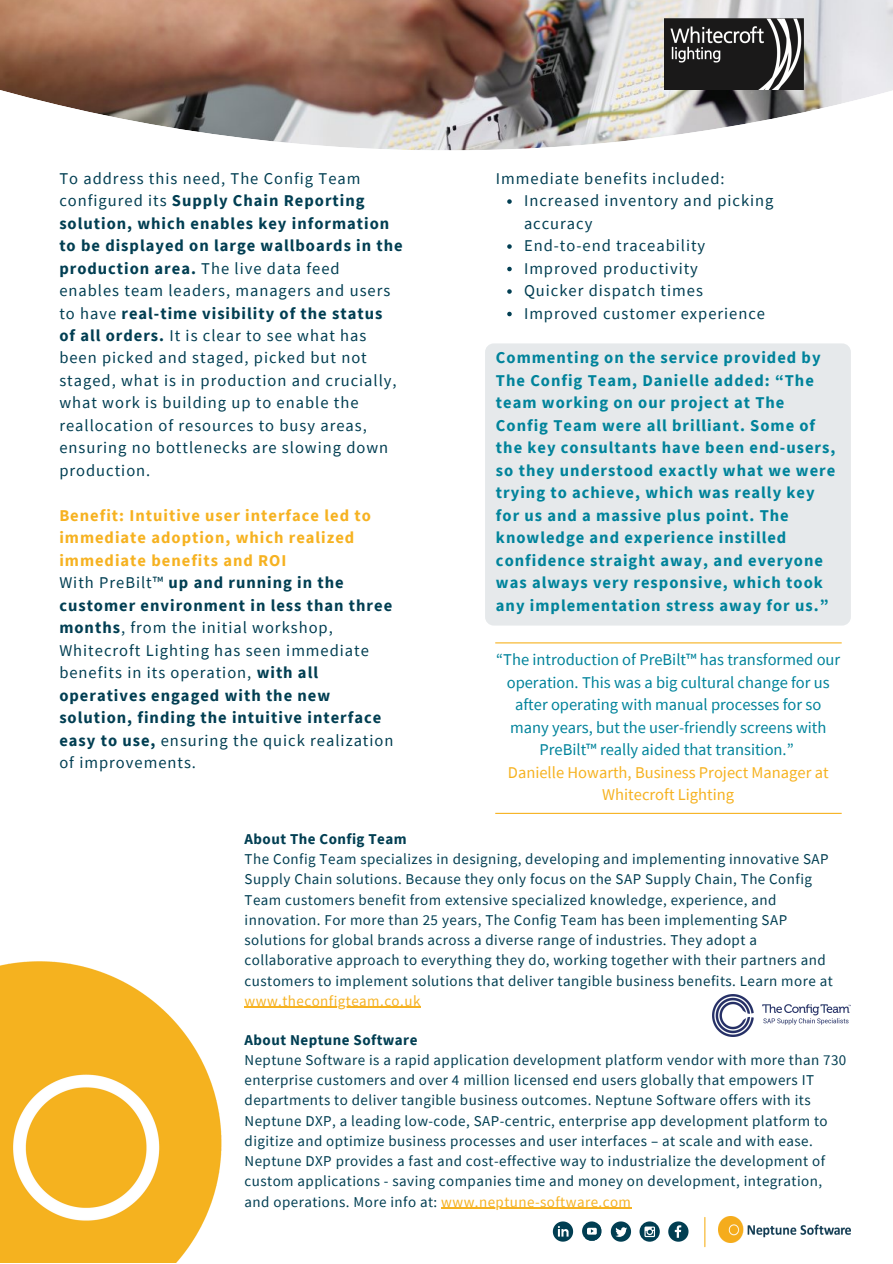
<style>
.page{position:relative;width:893px;height:1264px;background:#fff}
.page>*{position:absolute;margin:0;border:0;box-sizing:border-box;transform-origin:0 0}
.t1{font:16.5px/22.5px "Source Sans Pro";letter-spacing:.06em;color:#013e52}
.t2{font:700 16.5px/22.5px "Source Sans Pro";letter-spacing:.06em;color:#00839b}
.t3{font:700 16.5px/22.5px "Source Sans Pro";letter-spacing:.06em;color:#013e52}
.t4{font:16.5px/22.5px "Source Sans Pro";color:#00839b;text-align:center}
.t5{font:700 16.5px/22.5px "Source Sans Pro";letter-spacing:.06em;color:#f6b221}
.t6{font:16.5px/22.5px "Source Sans Pro";color:#f6b221;text-align:center}
.t7{font:15px/20.2px "Source Sans Pro";letter-spacing:.03em;color:#013e52}
.t8{font:700 15px "Source Sans Pro";letter-spacing:.03em;color:#013e52}
.s1{font-weight:700}
.s2{font-weight:400}
.s3{color:#f6b221}
</style>
<div class="page">
<svg style="left:610px;top:1221px;width:21px;height:20px"></svg>
<svg style="left:553px;top:1221px;width:20px;height:20px"></svg>
<svg style="left:639px;top:1221px;width:20px;height:20px"></svg>
<svg style="left:644px;top:1226px;width:11px;height:10px"></svg>
<svg style="left:582px;top:1221px;width:19px;height:19px"></svg>
<svg style="left:585px;top:1224px;width:17px;height:17px"></svg>
<img style="left:0;top:0;width:892px;height:76px">
<svg style="left:0;top:76px;width:892px;height:127px"></svg>
<svg style="left:668px;top:1221px;width:20px;height:20px"></svg>
<img style="left:718px;top:1216px;width:132px;height:26px">
<svg style="left:704px;top:1217px;width:1px;height:29px"></svg>
<div style="left:485px;top:343px;width:365px;height:282px;background:#e6e9eb;border-radius:9px"></div>
<img style="left:0;top:961px;width:222px;height:301px">
<hr style="left:495px;top:642px;width:346px;height:1px;background:#f6b221">
<hr style="left:495px;top:812px;width:346px;height:2px;background:#f6b221">
<img style="left:712px;top:994px;width:138px;height:42px">
<svg style="left:507px;top:199px;width:4px;height:5px"></svg>
<svg style="left:507px;top:244px;width:4px;height:5px"></svg>
<svg style="left:507px;top:267px;width:4px;height:4px"></svg>
<svg style="left:507px;top:289px;width:4px;height:5px"></svg>
<svg style="left:507px;top:312px;width:4px;height:4px"></svg>
<hr style="left:441px;top:1207px;width:190px;height:1px;background:#f6b221">
<hr style="left:244px;top:1006px;width:177px;height:2px;background:#f6b221">
<img style="left:664px;top:18px;width:139px;height:71px">
<p class="t1" style="left:59px;top:166px;width:345px">To address this need, The Config Team configured its <span class="s1">Supply Chain Reporting solution, which enables key information to be displayed on large wallboards in the production area.</span> The live data feed enables team leaders, managers and users to have <span class="s1">real-time visibility of the status<br>of all orders.</span> It is clear to see what has been picked and staged, picked but not staged, what is in production and crucially, what work is building up to enable the reallocation of resources to busy areas, ensuring no bottlenecks are slowing down production.</p>
<p class="t5" style="left:59px;top:504px;width:313px">Benefit: Intuitive user interface led to immediate adoption, which realized immediate benefits and ROI</p>
<p class="t3" style="left:59px;top:571px;width:335px"><span class="s2">With PreBilt™</span> up and running in the customer environment in less than three months<span class="s2">, from the initial workshop, Whitecroft Lighting has seen immediate benefits in its operation,</span> with all operatives engaged with the new solution, finding the intuitive interface easy to use, <span class="s2">ensuring the quick realization of improvements.</span></p>
<p class="t1" style="left:496px;top:166px;width:230px">Immediate benefits included:</p>
<p class="t1" style="left:524px;top:189px;width:251px">Increased inventory and picking accuracy</p>
<p class="t1" style="left:524px;top:234px;width:183px">End-to-end traceability</p>
<p class="t1" style="left:524px;top:256px;width:175px">Improved productivity</p>
<p class="t1" style="left:524px;top:279px;width:180px">Quicker dispatch times</p>
<p class="t1" style="left:524px;top:301px;width:242px">Improved customer experience</p>
<p class="t2" style="left:496px;top:346px;width:341px">Commenting on the service provided by The Config Team, Danielle added: “The team working on our project at The Config Team were all brilliant. Some of the key consultants have been end-users, so they understood exactly what we were trying to achieve, which was really key for us and a massive plus point. The knowledge and experience instilled confidence straight away, and everyone was always very responsive, which took any implementation stress away for us.”</p>
<p class="t4" style="left:496px;top:648px;width:345px">“The introduction of PreBilt™ has transformed our operation. This was a big cultural change for us after operating with manual processes for so many years, but the user-friendly screens with PreBilt™ really aided that transition.”</p>
<p class="t6" style="left:508px;top:760px;width:322px">Danielle Howarth, Business Project Manager at<br>Whitecroft Lighting</p>
<p class="t8" style="left:244px;top:829px;width:164px">About The Config Team</p>
<p class="t7" style="left:244px;top:848px;width:589px">The Config Team specializes in designing, developing and implementing innovative SAP Supply Chain solutions. Because they only focus on the SAP Supply Chain, The Config Team customers benefit from extensive specialized knowledge, experience, and innovation. For more than 25 years, The Config Team has been implementing SAP solutions for global brands across a diverse range of industries. They adopt a collaborative approach to everything they do, working together with their partners and customers to implement solutions that deliver tangible business benefits. Learn more at <span class="s3">www.theconfigteam.co.uk</span></p>
<p class="t8" style="left:244px;top:1029px;width:174px">About Neptune Software</p>
<p class="t7" style="left:244px;top:1049px;width:603px">Neptune Software is a rapid application development platform vendor with more than 730 enterprise customers and over 4 million licensed end users globally that empowers IT departments to deliver tangible business outcomes. Neptune Software offers with its Neptune DXP, a leading low-code, SAP-centric, enterprise app development platform to digitize and optimize business processes and user interfaces – at scale and with ease.<br>Neptune DXP provides a fast and cost-effective way to industrialize the development of custom applications - saving companies time and money on development, integration, and operations. More info at: <span class="s3">www.neptune-software.com</span></p>
</div>
